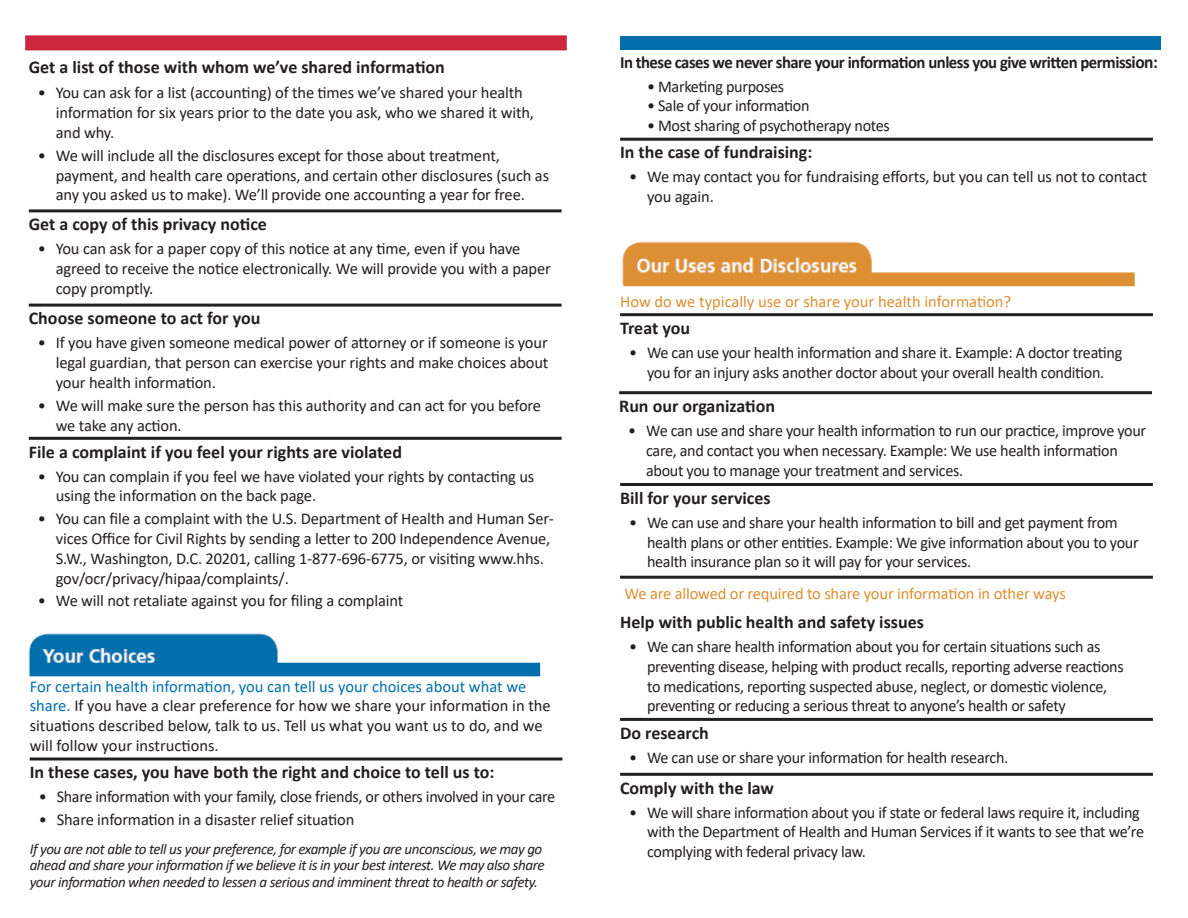
<style>
.page{position:relative;width:1188px;height:918px;background:#fff}
.page>*{position:absolute;margin:0;border:0;box-sizing:border-box;transform-origin:0 0}
.t1{font:700 18px "Calibri";color:#231f20}
.t2{font:700 17.25px "Calibri";letter-spacing:-.03em;color:#231f20}
.t3{font:16.5px/19.8px "Calibri";letter-spacing:-.02em;color:#231f20}
.t4{font:16.5px/19.8px "Calibri";color:#231f20}
.t5{font:16.5px "Calibri";letter-spacing:-.01em;color:#dc9033}
.t6{font:italic 15px/16.5px "Calibri";letter-spacing:-.03em;color:#231f20}
.s1{color:#006fab}
.s2{font-size:18px}
</style>
<div class="page">
<img style="left:25px;top:35px;width:542px;height:16px">
<hr style="left:29px;top:209px;width:533px;height:3px;background:#231f20">
<hr style="left:29px;top:304px;width:533px;height:3px;background:#231f20">
<hr style="left:29px;top:437px;width:533px;height:3px;background:#231f20">
<img style="left:28px;top:633px;width:513px;height:44px">
<hr style="left:30px;top:758px;width:533px;height:2px;background:#231f20">
<div style="left:620px;top:36px;width:541px;height:14px;background:#006fab"></div>
<hr style="left:620px;top:138px;width:533px;height:3px;background:#231f20">
<img style="left:622px;top:241px;width:513px;height:46px">
<hr style="left:620px;top:313px;width:533px;height:3px;background:#231f20">
<hr style="left:619px;top:391px;width:533px;height:3px;background:#231f20">
<hr style="left:620px;top:483px;width:533px;height:3px;background:#231f20">
<hr style="left:620px;top:576px;width:533px;height:3px;background:#231f20">
<hr style="left:620px;top:718px;width:533px;height:3px;background:#231f20">
<hr style="left:620px;top:773px;width:533px;height:3px;background:#231f20">
<p class="t1" style="left:29px;top:54px;width:418px">Get a list of those with whom we’ve shared information</p>
<p class="t3" style="left:56px;top:83px;width:480px;text-indent:-18px">• You can ask for a list (accounting) of the times we’ve shared your health information for six years prior to the date you ask, who we shared it with, and why.</p>
<p class="t3" style="left:56px;top:145px;width:495px;text-indent:-18px">• We will include all the disclosures except for those about treatment, payment, and health care operations, and certain other disclosures (such as any you asked us to make). We’ll provide one accounting a year for free.</p>
<p class="t1" style="left:29px;top:211px;width:240px">Get a copy of this privacy notice</p>
<p class="t3" style="left:56px;top:238px;width:497px;text-indent:-18px">• You can ask for a paper copy of this notice at any time, even if you have agreed to receive the notice electronically. We will provide you with a paper copy promptly.</p>
<p class="t1" style="left:29px;top:306px;width:233px">Choose someone to act for you</p>
<p class="t3" style="left:56px;top:333px;width:494px;text-align:justify;text-indent:-18px">• If you have given someone medical power of attorney or if someone is your legal guardian, that person can exercise your rights and make choices about your health information.</p>
<p class="t3" style="left:56px;top:395px;width:487px;text-indent:-18px">• We will make sure the person has this authority and can act for you before we take any action.</p>
<p class="t1" style="left:29px;top:439px;width:375px">File a complaint if you feel your rights are violated</p>
<p class="t3" style="left:56px;top:466px;width:480px;text-indent:-18px">• You can complain if you feel we have violated your rights by contacting us using the information on the back page.</p>
<p class="t3" style="left:56px;top:508px;width:499px;text-indent:-18px">• You can file a complaint with the U.S. Department of Health and Human Ser&shy;vices Office for Civil Rights by sending a letter to 200 Independence Avenue, S.W., Washington, D.C. 20201, calling 1-877-696-6775, or visiting www.hhs. gov/ocr/privacy/hipaa/complaints/.</p>
<p class="t3" style="left:38px;top:591px;width:367px">• We will not retaliate against you for filing a complaint</p>
<p class="t4" style="left:30px;top:676px;width:523px"><span class="s1">For certain health information, you can tell us your choices about what we share.</span> If you have a clear preference for how we share your information in the situations described below, talk to us. Tell us what you want us to do, and we will follow your instructions.</p>
<p class="t1" style="left:30px;top:759px;width:466px">In these cases, you have both the right and choice to tell us to:</p>
<p class="t3" style="left:39px;top:786px;width:518px">• Share information with your family, close friends, or others involved in your care</p>
<p class="t3" style="left:39px;top:809px;width:317px">• Share information in a disaster relief situation</p>
<p class="t6" style="left:30px;top:840px;width:516px">If you are not able to tell us your preference, for example if you are unconscious, we may go ahead and share your information if we believe it is in your best interest. We may also share your information when needed to lessen a serious and imminent threat to health or safety.</p>
<p class="t2" style="left:620px;top:50px;width:539px">In these cases we never share your information unless you give written permis<span class="s2">sion:</span></p>
<p class="t3" style="left:647px;top:76px;width:138px">• Marketing purposes</p>
<p class="t3" style="left:647px;top:95px;width:164px">• Sale of your information</p>
<p class="t3" style="left:647px;top:115px;width:244px">• Most sharing of psychotherapy notes</p>
<p class="t1" style="left:620px;top:140px;width:194px">In the case of fundraising:</p>
<p class="t3" style="left:647px;top:167px;width:502px;text-indent:-18px">• We may contact you for fundraising efforts, but you can tell us not to contact you again.</p>
<p class="t5" style="left:620px;top:290px;width:393px">How do we typically use or share your health information?</p>
<p class="t1" style="left:620px;top:315px;width:71px">Treat you</p>
<p class="t3" style="left:629px;top:342px;width:495px;text-align:center">• We can use your health information and share it. Example: A doctor treating you for an injury asks another doctor about your overall health condition.</p>
<p class="t1" style="left:619px;top:393px;width:157px">Run our organization</p>
<p class="t3" style="left:646px;top:420px;width:502px;text-indent:-18px">• We can use and share your health information to run our practice, improve your care, and contact you when necessary. Example: We use health information about you to manage your treatment and services.</p>
<p class="t1" style="left:620px;top:485px;width:152px">Bill for your services</p>
<p class="t3" style="left:647px;top:512px;width:493px;text-indent:-18px">• We can use and share your health information to bill and get payment from health plans or other entities. Example: We give information about you to your health insurance plan so it will pay for your services.</p>
<p class="t5" style="left:625px;top:582px;width:443px">We are allowed or required to share your information in other ways</p>
<p class="t1" style="left:620px;top:609px;width:305px">Help with public health and safety issues</p>
<p class="t3" style="left:647px;top:636px;width:478px;text-indent:-18px">• We can share health information about you for certain situations such as preventing disease, helping with product recalls, reporting adverse reactions to medications, reporting suspected abuse, neglect, or domestic violence, preventing or reducing a serious threat to anyone’s health or safety</p>
<p class="t1" style="left:620px;top:720px;width:90px">Do research</p>
<p class="t3" style="left:629px;top:747px;width:381px">• We can use or share your information for health research.</p>
<p class="t1" style="left:620px;top:775px;width:155px">Comply with the law</p>
<p class="t3" style="left:647px;top:802px;width:498px;text-indent:-18px">• We will share information about you if state or federal laws require it, including with the Department of Health and Human Services if it wants to see that we’re complying with federal privacy law.</p>
</div>
